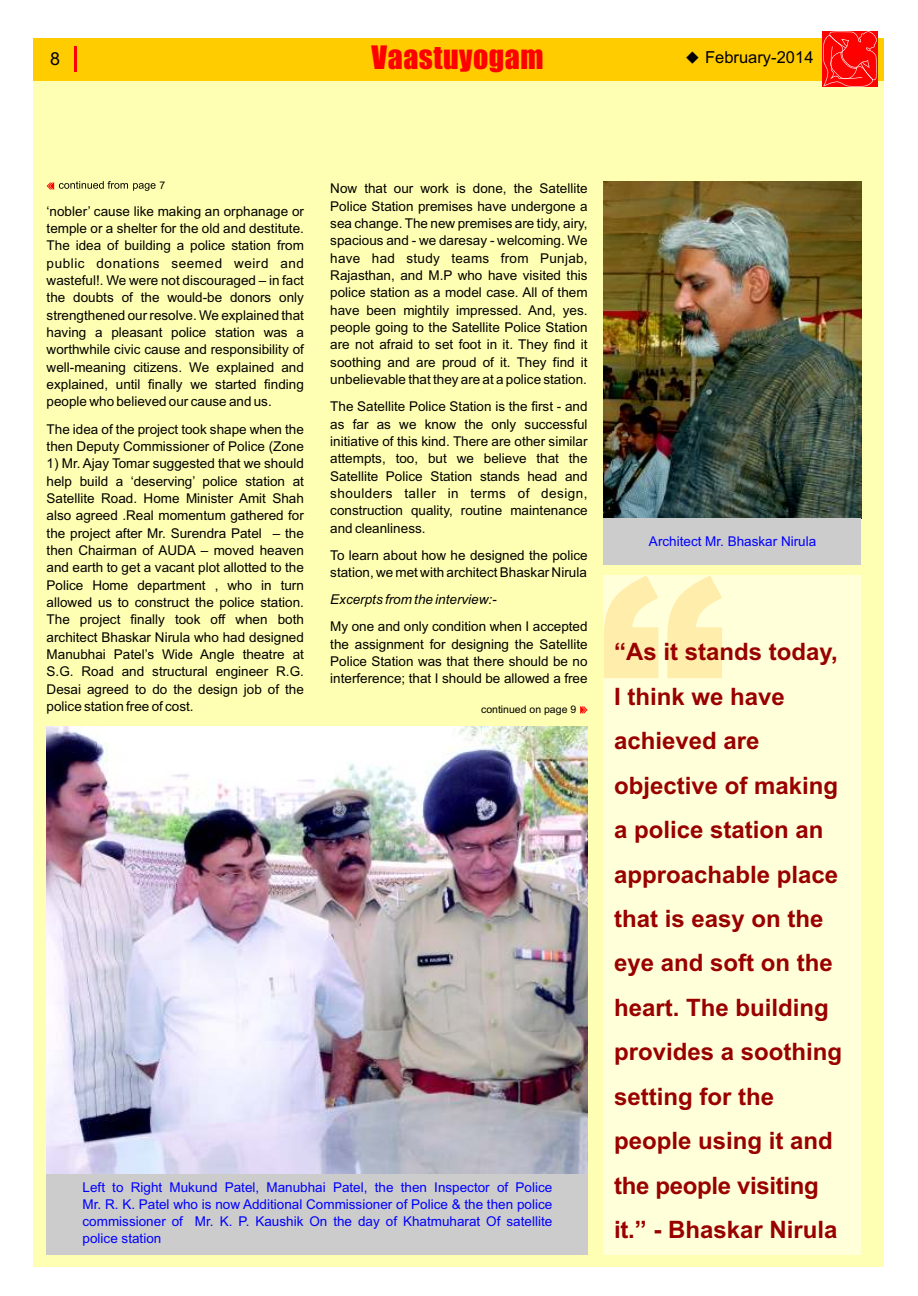
<style>
.page{position:relative;width:918px;height:1296px;background:#fff}
.page>*{position:absolute;margin:0;border:0;box-sizing:border-box;transform-origin:0 0}
.t1{font:29.85px "Impact";letter-spacing:.015em;color:#f00}
.t2{font:700 24px/44.4px "Arial";color:#900}
.t3{font:17.85px "Arial";color:#000}
.t4{font:16.5px "Arial";color:#000}
.t5{font:13.5px/17.4px "Arial";color:#000;text-align:justify}
.t6{font:13.5px/17.1px "Arial";color:#00f}
.t7{font:italic 13.5px "Arial";color:#000}
.t8{font:10.5px "Arial";color:#000}
</style>
<div class="page">
<div style="left:34px;top:40px;width:850px;height:1227px;background:#ffffb3"></div>
<svg style="left:580px;top:706px;width:8px;height:8px"></svg>
<img style="left:604px;top:181px;width:257px;height:337px">
<div style="left:47px;top:1173px;width:541px;height:82px;background:#ccc"></div>
<svg style="left:47px;top:181px;width:109px;height:10px"></svg>
<div style="left:34px;top:38px;width:850px;height:42px;background:#fc0"></div>
<hr style="left:74px;top:46px;width:2px;height:26px;background:#f00">
<svg style="left:822px;top:31px;width:56px;height:56px"></svg>
<div style="left:604px;top:518px;width:257px;height:46px;background:#ccc"></div>
<img style="left:47px;top:726px;width:541px;height:447px">
<div style="left:604px;top:576px;width:257px;height:679px;background:#ffffd9"></div>
<svg style="left:604px;top:576px;width:118px;height:102px"></svg>
<h3 class="t3" style="left:50px;top:52px;width:11px">8</h3>
<h1 class="t1" style="left:372px;top:46px;width:173px">Vaastuyogam</h1>
<p class="t4" style="left:685px;top:51px;width:130px">◆February-2014</p>
<p class="t8" style="left:160px;top:181px;width:7px">7</p>
<p class="t5" style="left:47px;top:204px;width:259px">‘nobler’ cause like making an orphanage or temple or a shelter for the old and destitute.<br>The idea of building a police station from public donations seemed weird and wasteful!. We were not discouraged – in fact the doubts of the would-be donors only strengthened our resolve. We explained that having a pleasant police station was a worthwhile civic cause and responsibility of well-meaning citizens. We explained and explained, until finally we started finding people who believed our cause and us.</p>
<p class="t5" style="left:47px;top:421px;width:259px">The idea of the project took shape when the then Deputy Commissioner of Police (Zone</p>
<p class="t5" style="left:47px;top:456px;width:259px">1) Mr. Ajay Tomar suggested that we should help build a ‘deserving’ police station at Satellite Road. Home Minister Amit Shah also agreed .Real momentum gathered for the project after Mr. Surendra Patel – the then Chairman of AUDA – moved heaven and earth to get a vacant plot allotted to the Police Home department , who in turn allowed us to construct the police station.<br>The project finally took off when both architect Bhaskar Nirula who had designed Manubhai Patel’s Wide Angle theatre at S.G. Road and structural engineer R.G.<br>Desai agreed to do the design job of the police station free of cost.</p>
<p class="t5" style="left:330px;top:181px;width:259px">Now that our work is done, the Satellite Police Station premises have undergone a sea change. The new premises are tidy, airy, spacious and - we daresay - welcoming. We have had study teams from Punjab, Rajasthan, and M.P who have visited this police station as a model case. All of them have been mightily impressed. And, yes. people going to the Satellite Police Station are not afraid to set foot in it. They find it soothing and are proud of it. They find it unbelievable that they are at a police station.</p>
<p class="t5" style="left:330px;top:399px;width:259px">The Satellite Police Station is the first - and as far as we know the only successful initiative of this kind. There are other similar attempts, too, but we believe that the Satellite Police Station stands head and shoulders taller in terms of design, construction quality, routine maintenance and cleanliness.</p>
<p class="t5" style="left:330px;top:548px;width:259px">To learn about how he designed the police station, we met with architect Bhaskar Nirula</p>
<p class="t7" style="left:330px;top:594px;width:168px">Excerpts from the interview:-</p>
<p class="t5" style="left:330px;top:619px;width:259px">My one and only condition when I accepted the assignment for designing the Satellite Police Station was that there should be no interference; that I should be allowed a free</p>
<p class="t8" style="left:481px;top:706px;width:97px">continued on page 9</p>
<p class="t6" style="left:375px;top:1180px;width:179px">the then Inspector of Police</p>
<p class="t6" style="left:83px;top:1180px;width:471px">Left to Right Mukund Patel, Manubhai Patel,<br>Mr. R. K. Patel who is now Additional Commissioner of Police &amp; the then police commissioner of Mr. K. P. Kaushik On the day of Khatmuharat Of satellite police station</p>
<p class="t6" style="left:649px;top:534px;width:169px">Architect Mr. Bhaskar Nirula</p>
<p class="t2" style="left:614px;top:632px;width:230px">“As it stands today,<br>I think we have achieved are objective of making a police station an approachable place that is easy on the eye and soft on the heart. The building provides a soothing setting for the people using it and the people visiting it.” - Bhaskar Nirula</p>
</div>
